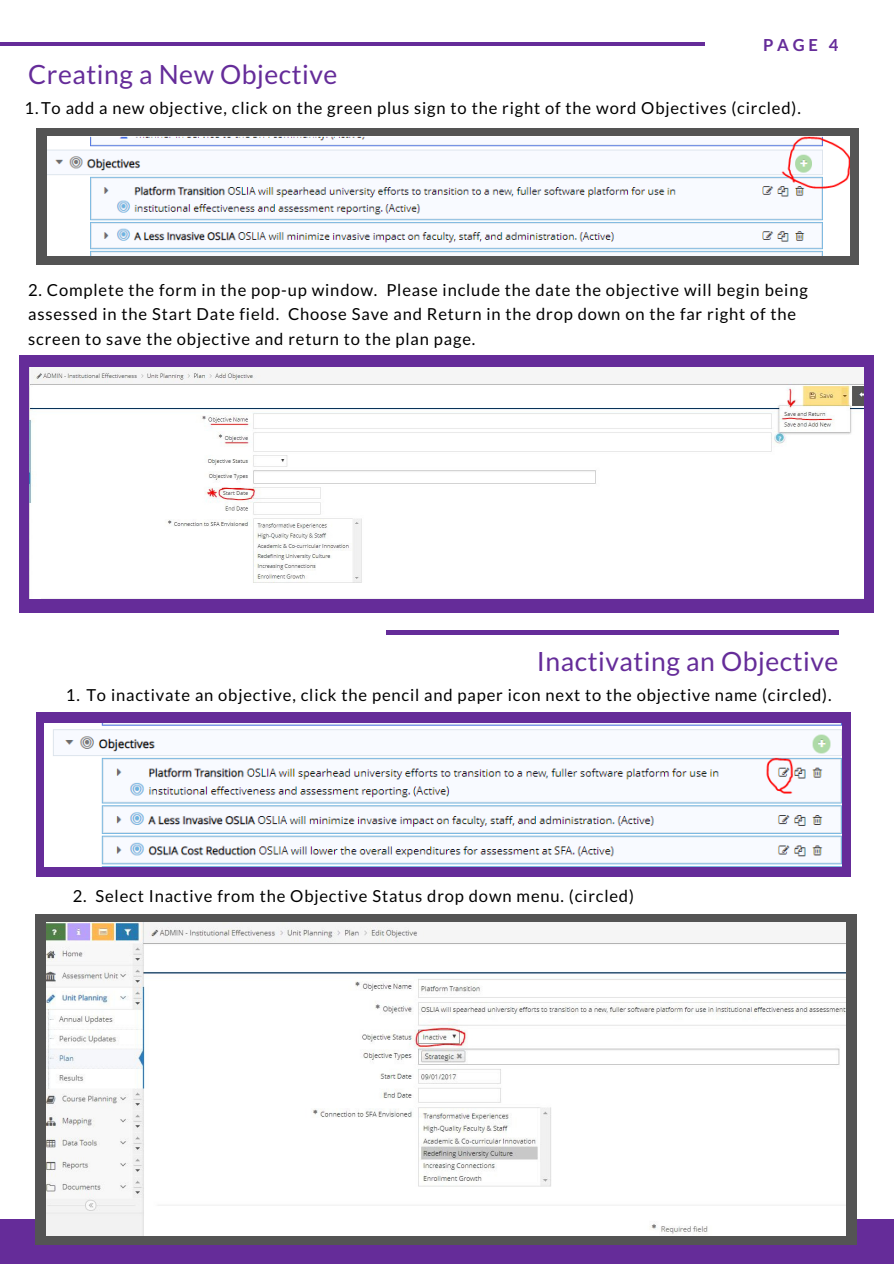
<style>
.page{position:relative;width:894px;height:1264px;background:#fff}
.page>*{position:absolute;margin:0;border:0;box-sizing:border-box;transform-origin:0 0}
.t1{font:26.55px "Lato";letter-spacing:.02em;color:#652c99}
.t2{font:16.5px/24.8px "Lato";letter-spacing:.05em;color:#000}
.t3{font:700 16.5px "Lato";color:#652c99}
</style>
<div class="page">
<hr style="left:385px;top:631px;width:453px;height:3px;background:#652c99">
<div style="left:0;top:1219px;width:893px;height:44px;background:#652c99"></div>
<hr style="left:0;top:42px;width:704px;height:3px;background:#652c99">
<div style="left:36px;top:128px;width:822px;height:137px;background:#545454"></div>
<img style="left:47px;top:136px;width:802px;height:119px">
<div style="left:20px;top:355px;width:853px;height:257px;background:#652c99"></div>
<img style="left:29px;top:368px;width:834px;height:230px">
<div style="left:36px;top:712px;width:814px;height:165px;background:#652c99"></div>
<img style="left:44px;top:723px;width:797px;height:143px">
<div style="left:35px;top:914px;width:821px;height:330px;background:#545454"></div>
<img style="left:47px;top:922px;width:798px;height:313px">
<p class="t3" style="left:762px;top:35px;width:77px">PAGE 4</p>
<h1 class="t1" style="left:28px;top:58px;width:311px">Creating a New Objective</h1>
<p class="t2" style="left:25px;top:95px;width:777px">1.To add a new objective, click on the green plus sign to the right of the word Objectives (circled).</p>
<p class="t2" style="left:28px;top:277px;width:781px">2. Complete the form in the pop-up window. Please include the date the objective will begin being assessed in the Start Date field. Choose Save and Return in the drop down on the far right of the screen to save the objective and return to the plan page.</p>
<h1 class="t1" style="left:536px;top:644px;width:303px">Inactivating an Objective</h1>
<p class="t2" style="left:66px;top:682px;width:766px">1. To inactivate an objective, click the pencil and paper icon next to the objective name (circled).</p>
<p class="t2" style="left:73px;top:883px;width:562px">2. Select Inactive from the Objective Status drop down menu. (circled)</p>
</div>
